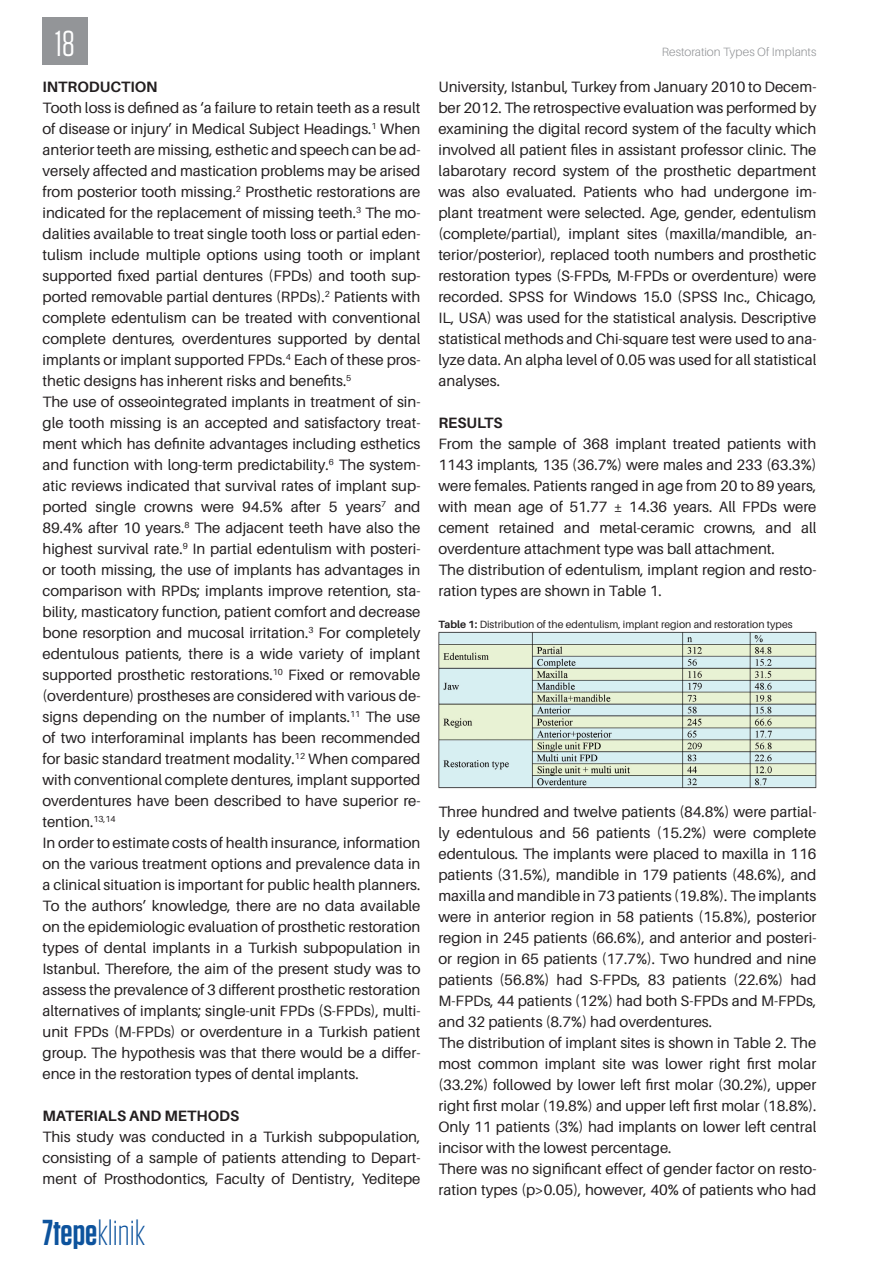
<style>
.page{position:relative;width:893px;height:1263px;background:#fff}
.page>*{position:absolute;margin:0;border:0;box-sizing:border-box;transform-origin:0 0}
.t1{font:300 36px "Tungsten";color:#0d539d}
.t2{font:36px "Tungsten";color:#fff}
.t3{font:15px/21px "Aileron";color:#231f20;text-align:justify}
.t4{font:700 15px "Aileron";color:#231f20}
.t5{font:300 12px "Aileron";letter-spacing:.005em;color:#939598}
.t6{font:10.5px "Aileron";color:#231f20}
.s1{font-weight:600}
.s2{font-weight:700}
</style>
<div class="page">
<div style="left:43px;top:18px;width:45px;height:47px;background:#939598"></div>
<img style="left:438px;top:631px;width:378px;height:157px">
<h1 class="t2" style="left:55px;top:25px;width:21px">18</h1>
<p class="t4" style="left:43px;top:79px;width:117px">INTRODUCTION</p>
<p class="t3" style="left:43px;top:98px;width:379px">Tooth loss is defined as ‘a failure to retain teeth as a result of disease or injury’ in Medical Subject Headings.<sup>1</sup> When anterior teeth are missing, esthetic and speech can be ad&shy;versely affected and mastication problems may be arised from posterior tooth missing.<sup>2</sup> Prosthetic restorations are indicated for the replacement of missing teeth.<sup>3</sup> The mo&shy;dalities available to treat single tooth loss or partial eden&shy;tulism include multiple options using tooth or implant supported fixed partial dentures (FPDs) and tooth sup&shy;ported removable partial dentures (RPDs).<sup>2</sup> Patients with complete edentulism can be treated with conventional complete dentures, overdentures supported by dental implants or implant supported FPDs.<sup>4</sup> Each of these pros&shy;thetic designs has inherent risks and benefits.<sup>5</sup></p>
<p class="t3" style="left:43px;top:392px;width:379px">The use of osseointegrated implants in treatment of sin&shy;gle tooth missing is an accepted and satisfactory treat&shy;ment which has definite advantages including esthetics and function with long-term predictability.<sup>6</sup> The system&shy;atic reviews indicated that survival rates of implant sup&shy;ported single crowns were 94.5% after 5 years<sup>7</sup> and 89.4% after 10 years.<sup>8</sup> The adjacent teeth have also the highest survival rate.<sup>9</sup> In partial edentulism with posteri&shy;or tooth missing, the use of implants has advantages in comparison with RPDs; implants improve retention, sta&shy;bility, masticatory function, patient comfort and decrease bone resorption and mucosal irritation.<sup>3</sup> For completely edentulous patients, there is a wide variety of implant supported prosthetic restorations.<sup>10</sup> Fixed or removable (overdenture) prostheses are considered with various de&shy;signs depending on the number of implants.<sup>11</sup> The use of two interforaminal implants has been recommended for basic standard treatment modality.<sup>12</sup> When compared with conventional complete dentures, implant supported overdentures have been described to have superior re&shy;tention.<sup>13,14</sup></p>
<p class="t3" style="left:43px;top:833px;width:379px">In order to estimate costs of health insurance, information on the various treatment options and prevalence data in a clinical situation is important for public health planners.<br>To the authors’ knowledge, there are no data available on the epidemiologic evaluation of prosthetic restoration types of dental implants in a Turkish subpopulation in Istanbul. Therefore, the aim of the present study was to assess the prevalence of 3 different prosthetic restoration alternatives of implants; single-unit FPDs (S-FPDs), multi&shy;unit FPDs (M-FPDs) or overdenture in a Turkish patient group. The hypothesis was that there would be a differ&shy;ence in the restoration types of dental implants.</p>
<p class="t4" style="left:43px;top:1108px;width:198px">MATERIALS AND METHODS</p>
<p class="t3" style="left:43px;top:1127px;width:379px">This study was conducted in a Turkish subpopulation, consisting of a sample of patients attending to Depart&shy;ment of Prosthodontics, Faculty of Dentistry, Yeditepe</p>
<h1 class="t1" style="left:43px;top:1214px;width:104px"><span class="s1">7tepe</span>klinik</h1>
<p class="t5" style="left:662px;top:45px;width:156px">Restoration Types Of Implants</p>
<p class="t3" style="left:438px;top:77px;width:379px">University, Istanbul, Turkey from January 2010 to Decem&shy;ber 2012. The retrospective evaluation was performed by examining the digital record system of the faculty which involved all patient files in assistant professor clinic. The labarotary record system of the prosthetic department was also evaluated. Patients who had undergone im&shy;plant treatment were selected. Age, gender, edentulism (complete/partial), implant sites (maxilla/mandible, an&shy;terior/posterior), replaced tooth numbers and prosthetic restoration types (S-FPDs, M-FPDs or overdenture) were recorded. SPSS for Windows 15.0 (SPSS Inc., Chicago, IL, USA) was used for the statistical analysis. Descriptive statistical methods and Chi-square test were used to ana&shy;lyze data. An alpha level of 0.05 was used for all statistical analyses.</p>
<p class="t4" style="left:438px;top:415px;width:66px">RESULTS</p>
<p class="t3" style="left:438px;top:434px;width:379px">From the sample of 368 implant treated patients with 1143 implants, 135 (36.7%) were males and 233 (63.3%) were females. Patients ranged in age from 20 to 89 years, with mean age of 51.77 ± 14.36 years. All FPDs were cement retained and metal-ceramic crowns, and all overdenture attachment type was ball attachment.</p>
<p class="t3" style="left:438px;top:560px;width:379px">The distribution of edentulism, implant region and resto&shy;ration types are shown in Table 1.</p>
<p class="t6" style="left:438px;top:618px;width:356px"><span class="s2">Table 1:</span> Distribution of the edentulism, implant region and restoration types</p>
<p class="t3" style="left:438px;top:801px;width:379px">Three hundred and twelve patients (84.8%) were partial&shy;ly edentulous and 56 patients (15.2%) were complete edentulous. The implants were placed to maxilla in 116 patients (31.5%), mandible in 179 patients (48.6%), and maxilla and mandible in 73 patients (19.8%). The implants were in anterior region in 58 patients (15.8%), posterior region in 245 patients (66.6%), and anterior and posteri&shy;or region in 65 patients (17.7%). Two hundred and nine patients (56.8%) had S-FPDs, 83 patients (22.6%) had M-FPDs, 44 patients (12%) had both S-FPDs and M-FPDs, and 32 patients (8.7%) had overdentures.</p>
<p class="t3" style="left:438px;top:1032px;width:379px">The distribution of implant sites is shown in Table 2. The most common implant site was lower right first molar (33.2%) followed by lower left first molar (30.2%), upper right first molar (19.8%) and upper left first molar (18.8%).<br>Only 11 patients (3%) had implants on lower left central incisor with the lowest percentage.</p>
<p class="t3" style="left:438px;top:1158px;width:379px">There was no significant effect of gender factor on resto&shy;ration types (p&gt;0.05), however, 40% of patients who had</p>
</div>
